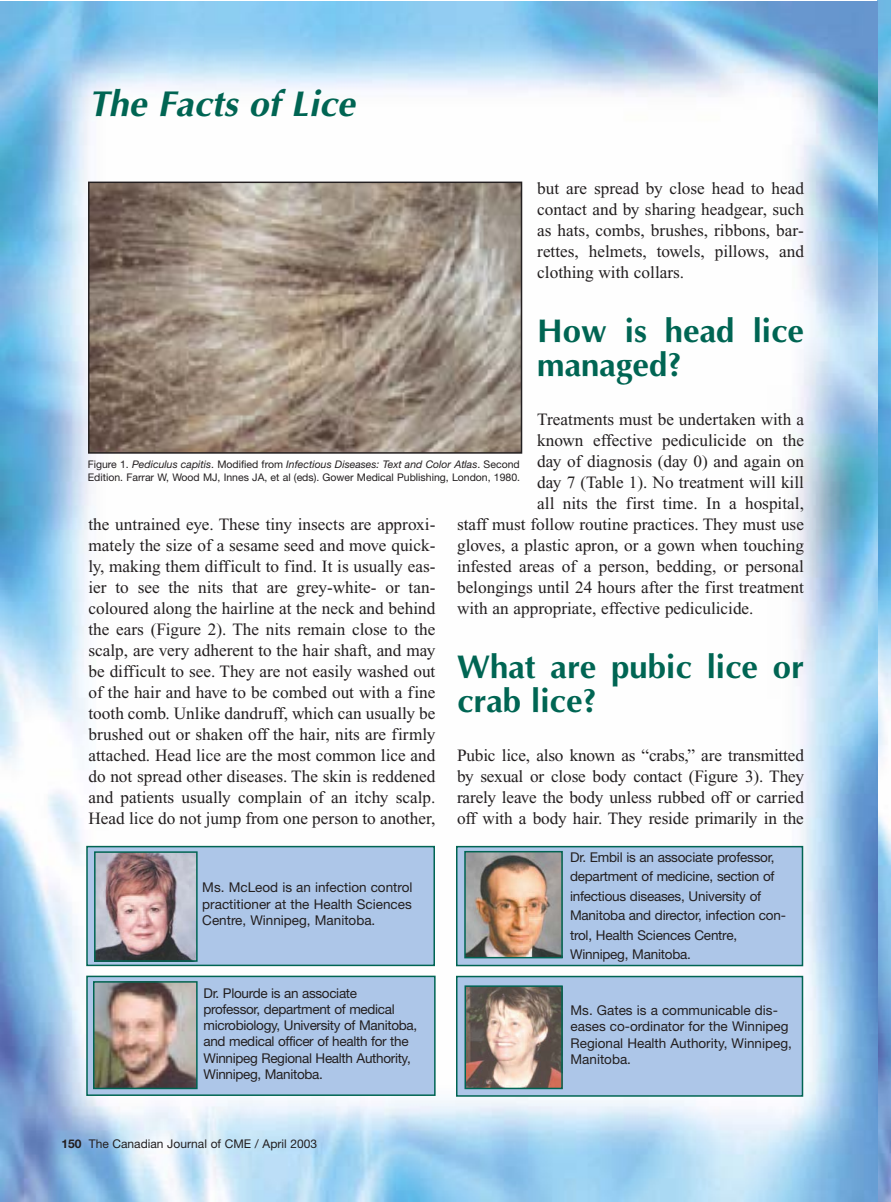
<style>
.page{position:relative;width:891px;height:1202px;background:#fff}
.page>*{position:absolute;margin:0;border:0;box-sizing:border-box;transform-origin:0 0}
.t1{font:italic 700 36px "Optima";color:#006553}
.t2{font:700 33px/33.5px "Optima";color:#006553}
.t3{font:17.25px/21px "Times New Roman";color:#231f20;text-align:justify}
.t4{font:13.5px/16.2px "Helvetica Neue";letter-spacing:-.015em;color:#231f20}
.t5{font:12px "Helvetica Neue";color:#231f20}
.t6{font:10.5px/12.6px "Helvetica Neue";color:#231f20}
.s1{font-style:italic}
.s2{font-weight:700}
</style>
<div class="page">
<img style="left:0;top:1px;width:891px;height:1201px">
<img style="left:91px;top:185px;width:428px;height:265px">
<div style="left:88px;top:182px;width:434px;height:271px;border:2px solid #231f20"></div>
<div style="left:457px;top:976px;width:345px;height:120px;background:#adc6e8"></div>
<div style="left:456px;top:975px;width:347px;height:121px;border:2px solid #006553"></div>
<img style="left:468px;top:988px;width:92px;height:98px">
<div style="left:465px;top:985px;width:98px;height:104px;border:2px solid #006553"></div>
<div style="left:87px;top:846px;width:347px;height:119px;background:#adc6e8"></div>
<div style="left:86px;top:846px;width:349px;height:120px;border:2px solid #006553"></div>
<div style="left:457px;top:846px;width:345px;height:119px;background:#adc6e8"></div>
<div style="left:456px;top:846px;width:347px;height:120px;border:2px solid #006553"></div>
<img style="left:97px;top:854px;width:98px;height:104px">
<div style="left:94px;top:851px;width:104px;height:110px;border:2px solid #006553"></div>
<img style="left:467px;top:854px;width:93px;height:101px">
<div style="left:464px;top:851px;width:99px;height:107px;border:2px solid #006553"></div>
<div style="left:87px;top:976px;width:348px;height:119px;background:#adc6e8"></div>
<div style="left:86px;top:975px;width:350px;height:120px;border:2px solid #006553"></div>
<img style="left:96px;top:984px;width:99px;height:102px">
<div style="left:93px;top:981px;width:105px;height:108px;border:2px solid #006553"></div>
<h1 class="t1" style="left:88px;top:89px;width:268px">The Facts of Lice</h1>
<p class="t3" style="left:537px;top:179px;width:268px">but are spread by close head to head contact and by sharing headgear, such as hats, combs, brushes, ribbons, bar&shy;rettes, helmets, towels, pillows, and clothing with collars.</p>
<h2 class="t2" style="left:537px;top:317px;width:268px">How is head lice managed?</h2>
<p class="t3" style="left:537px;top:410px;width:268px">Treatments must be undertaken with a</p>
<p class="t3" style="left:537px;top:431px;width:268px">known effective pediculicide on the</p>
<p class="t3" style="left:537px;top:452px;width:268px">day of diagnosis (day 0) and again on</p>
<p class="t3" style="left:537px;top:473px;width:268px">day 7 (Table 1). No treatment will kill</p>
<p class="t3" style="left:537px;top:494px;width:268px">all nits the first time. In a hospital,</p>
<p class="t3" style="left:457px;top:515px;width:348px">staff must follow routine practices. They must use</p>
<p class="t3" style="left:457px;top:536px;width:348px">gloves, a plastic apron, or a gown when touching</p>
<p class="t3" style="left:457px;top:557px;width:348px">infested areas of a person, bedding, or personal</p>
<p class="t3" style="left:457px;top:578px;width:348px">belongings until 24 hours after the first treatment</p>
<p class="t3" style="left:457px;top:599px;width:298px">with an appropriate, effective pediculicide.</p>
<h2 class="t2" style="left:457px;top:653px;width:348px">What are pubic lice or crab lice?</h2>
<p class="t3" style="left:457px;top:746px;width:348px">Pubic lice, also known as “crabs,” are transmitted by sexual or close body contact (Figure 3). They rarely leave the body unless rubbed off or carried off with a body hair. They reside primarily in the</p>
<p class="t6" style="left:88px;top:459px;width:434px">Figure 1. <span class="s1">Pediculus capitis</span>. Modified from <span class="s1">Infectious Diseases: Text and Color Atlas</span>. Second<br>Edition. Farrar W, Wood MJ, Innes JA, et al (eds). Gower Medical Publishing, London, 1980.</p>
<p class="t3" style="left:88px;top:515px;width:348px">the untrained eye. These tiny insects are approxi&shy;mately the size of a sesame seed and move quick&shy;ly, making them difficult to find. It is usually eas&shy;ier to see the nits that are grey-white- or tan&shy;coloured along the hairline at the neck and behind the ears (Figure 2). The nits remain close to the scalp, are very adherent to the hair shaft, and may be difficult to see. They are not easily washed out of the hair and have to be combed out with a fine tooth comb. Unlike dandruff, which can usually be brushed out or shaken off the hair, nits are firmly attached. Head lice are the most common lice and do not spread other diseases. The skin is reddened and patients usually complain of an itchy scalp.<br>Head lice do not jump from one person to another,</p>
<p class="t4" style="left:202px;top:880px;width:212px;text-align:justify">Ms. McLeod is an infection control practitioner at the Health Sciences Centre, Winnipeg, Manitoba.</p>
<p class="t4" style="left:203px;top:986px;width:215px">Dr. Plourde is an associate professor, department of medical microbiology, University of Manitoba, and medical officer of health for the<br>Winnipeg Regional Health Authority,<br>Winnipeg, Manitoba.</p>
<p class="t5" style="left:62px;top:1139px;width:257px"><span class="s2">150</span> The Canadian Journal of CME / April 2003</p>
<p class="t4" style="left:570px;top:848px;width:217px;line-height:19.5px">Dr. Embil is an associate professor, department of medicine, section of infectious diseases, University of Manitoba and director, infection con&shy;trol, Health Sciences Centre, Winnipeg, Manitoba.</p>
<p class="t4" style="left:571px;top:1003px;width:223px">Ms. Gates is a communicable dis&shy;eases co-ordinator for the Winnipeg<br>Regional Health Authority, Winnipeg,<br>Manitoba.</p>
</div>
